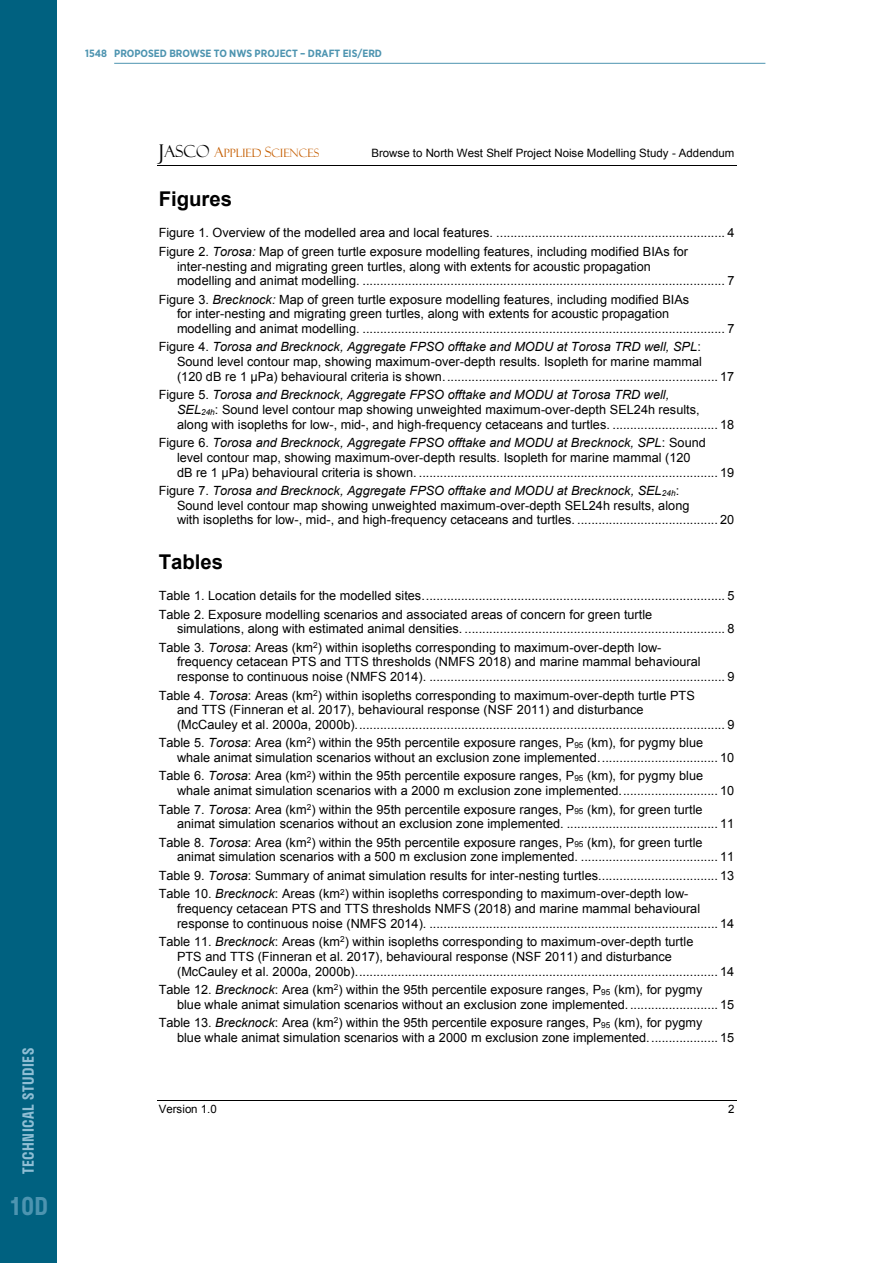
<style>
.page{position:relative;width:893px;height:1263px;background:#fff}
.page>*{position:absolute;margin:0;border:0;box-sizing:border-box;transform-origin:0 0}
.t1{font:600 24px "Stratos";color:#4d94b0}
.t2{font:700 20.4px "Arial";color:#000}
.t3{font:600 15px "Stratos";letter-spacing:.035em;color:#8fbed4}
.t4{font:12.75px/14.7px "Arial";color:#000}
.t5{font:11.55px "Arial";letter-spacing:.005em;color:#000}
.t6{font:11.55px "Felix Titling";letter-spacing:.005em;color:#c66005}
.t7{font:700 10.5px "Gotham Narrow";color:#4d94b0}
.s1{font-size:20.4px;color:#000}
.s2{font-size:16.5px;color:#000}
.s3{font-size:14.1px}
.s4{font-style:italic}
.s5{font-size:8.25px}
</style>
<div class="page">
<div style="left:0;top:0;width:56px;height:1263px;background:#006180"></div>
<hr style="left:157px;top:165px;width:579px;height:1px;background:#000">
<hr style="left:157px;top:1100px;width:579px;height:1px;background:#000">
<hr style="left:114px;top:63px;width:651px;height:1px;background:#4d94b0">
<p class="t3" style="left:16px;top:1174px;width:128px;rotate:-90deg">Technical Studies</p>
<p class="t1" style="left:9px;top:1187px;width:41px">10D</p>
<p class="t7" style="left:85px;top:47px;width:298px">1548 PROPOSED BROWSE TO NWS PROJECT – DRAFT EIS/ERD</p>
<p class="t6" style="left:159px;top:146px;width:162px"><span class="s1">J</span><span class="s2">ASCO</span> <span class="s3">A</span>PPLIED <span class="s3">S</span>CIENCES</p>
<p class="t5" style="left:371px;top:145px;width:365px">Browse to North West Shelf Project Noise Modelling Study - Addendum</p>
<p class="t2" style="left:159px;top:185px;width:75px">Figures</p>
<p class="t4" style="left:159px;top:224px;width:577px;line-height:18.5px">Figure 1. Overview of the modelled area and local features. ................................................................. 4<br>Figure 2. <span class="s4">Torosa:</span> Map of green turtle exposure modelling features, including modified BIAs for</p>
<p class="t4" style="left:177px;top:259px;width:559px">inter-nesting and migrating green turtles, along with extents for acoustic propagation<br>modelling and animat modelling. ....................................................................................................... 7</p>
<p class="t4" style="left:177px;top:292px;width:559px;text-indent:-18px">Figure 3. <span class="s4">Brecknock:</span> Map of green turtle exposure modelling features, including modified BIAs<br>for inter-nesting and migrating green turtles, along with extents for acoustic propagation<br>modelling and animat modelling. ....................................................................................................... 7</p>
<p class="t4" style="left:177px;top:340px;width:559px;text-indent:-18px">Figure 4. <span class="s4">Torosa and Brecknock, Aggregate FPSO offtake and MODU at Torosa TRD well, SPL</span>:<br>Sound level contour map, showing maximum-over-depth results. Isopleth for marine mammal<br>(120 dB re 1 µPa) behavioural criteria is shown.............................................................................. 17</p>
<p class="t4" style="left:177px;top:387px;width:559px;text-indent:-18px">Figure 5. <span class="s4">Torosa and Brecknock, Aggregate FPSO offtake and MODU at Torosa TRD well,<br>SEL</span><sub>24h</sub>: Sound level contour map showing unweighted maximum-over-depth SEL24h results,<br>along with isopleths for low-, mid-, and high-frequency cetaceans and turtles. .............................. 18</p>
<p class="t4" style="left:177px;top:435px;width:559px;text-indent:-18px">Figure 6. <span class="s4">Torosa and Brecknock, Aggregate FPSO offtake and MODU at Brecknock, SPL</span>: Sound level contour map, showing maximum-over-depth results. Isopleth for marine mammal (120<br>dB re 1 µPa) behavioural criteria is shown. ..................................................................................... 19</p>
<p class="t4" style="left:177px;top:483px;width:559px;text-indent:-18px">Figure 7. <span class="s4">Torosa and Brecknock, Aggregate FPSO offtake and MODU at Brecknock, SEL</span><sub>24h</sub>:<br>Sound level contour map showing unweighted maximum-over-depth SEL24h results, along<br>with isopleths for low-, mid-, and high-frequency cetaceans and turtles. ........................................ 20</p>
<p class="t2" style="left:159px;top:548px;width:66px">Tables</p>
<p class="t4" style="left:159px;top:586px;width:577px;line-height:18.5px">Table 1. Location details for the modelled sites...................................................................................... 5<br>Table 2. Exposure modelling scenarios and associated areas of concern for green turtle</p>
<p class="t4" style="left:159px;top:620px;width:577px;line-height:18.3px;text-indent:18px">simulations, along with estimated animal densities. .......................................................................... 8<br>Table 3. <span class="s4">Torosa</span>: Areas (km<sup>2</sup>) within isopleths corresponding to maximum-over-depth low-</p>
<p class="t4" style="left:177px;top:655px;width:559px">frequency cetacean PTS and TTS thresholds (NMFS 2018) and marine mammal behavioural response to continuous noise (NMFS 2014). .................................................................................... 9</p>
<p class="t4" style="left:177px;top:688px;width:559px;text-indent:-18px">Table 4. <span class="s4">Torosa</span>: Areas (km<sup>2</sup>) within isopleths corresponding to maximum-over-depth turtle PTS<br>and TTS (Finneran et al. 2017), behavioural response (NSF 2011) and disturbance<br>(McCauley et al. 2000a, 2000b)......................................................................................................... 9</p>
<p class="t4" style="left:177px;top:735px;width:559px;text-indent:-18px">Table 5. <span class="s4">Torosa</span>: Area (km<sup>2</sup>) within the 95th percentile exposure ranges, P<span class="s5">95</span> (km), for pygmy blue whale animat simulation scenarios without an exclusion zone implemented.................................. 10</p>
<p class="t4" style="left:177px;top:769px;width:559px;text-indent:-18px">Table 6. <span class="s4">Torosa</span>: Area (km<sup>2</sup>) within the 95th percentile exposure ranges, P<span class="s5">95</span> (km), for pygmy blue whale animat simulation scenarios with a 2000 m exclusion zone implemented............................ 10</p>
<p class="t4" style="left:177px;top:802px;width:559px;text-indent:-18px">Table 7. <span class="s4">Torosa</span>: Area (km<sup>2</sup>) within the 95th percentile exposure ranges, P<span class="s5">95</span> (km), for green turtle animat simulation scenarios without an exclusion zone implemented. ........................................... 11</p>
<p class="t4" style="left:177px;top:835px;width:559px;text-indent:-18px">Table 8. <span class="s4">Torosa</span>: Area (km<sup>2</sup>) within the 95th percentile exposure ranges, P<span class="s5">95</span> (km), for green turtle animat simulation scenarios with a 500 m exclusion zone implemented. ....................................... 11</p>
<p class="t4" style="left:159px;top:866px;width:577px;line-height:18.5px">Table 9. <span class="s4">Torosa</span>: Summary of animat simulation results for inter-nesting turtles.................................. 13<br>Table 10. <span class="s4">Brecknock</span>: Areas (km<sup>2</sup>) within isopleths corresponding to maximum-over-depth low-</p>
<p class="t4" style="left:177px;top:901px;width:559px">frequency cetacean PTS and TTS thresholds NMFS (2018) and marine mammal behavioural response to continuous noise (NMFS 2014). .................................................................................. 14</p>
<p class="t4" style="left:177px;top:934px;width:559px;text-indent:-18px">Table 11. <span class="s4">Brecknock</span>: Areas (km<sup>2</sup>) within isopleths corresponding to maximum-over-depth turtle<br>PTS and TTS (Finneran et al. 2017), behavioural response (NSF 2011) and disturbance (McCauley et al. 2000a, 2000b)....................................................................................................... 14</p>
<p class="t4" style="left:177px;top:982px;width:559px;text-indent:-18px">Table 12. <span class="s4">Brecknock</span>: Area (km<sup>2</sup>) within the 95th percentile exposure ranges, P<span class="s5">95</span> (km), for pygmy<br>blue whale animat simulation scenarios without an exclusion zone implemented.......................... 15</p>
<p class="t4" style="left:177px;top:1015px;width:559px;text-indent:-18px">Table 13. <span class="s4">Brecknock</span>: Area (km<sup>2</sup>) within the 95th percentile exposure ranges, P<span class="s5">95</span> (km), for pygmy<br>blue whale animat simulation scenarios with a 2000 m exclusion zone implemented.................... 15</p>
<p class="t5" style="left:159px;top:1101px;width:60px">Version 1.0</p>
<p class="t5" style="left:728px;top:1101px;width:8px">2</p>
</div>
